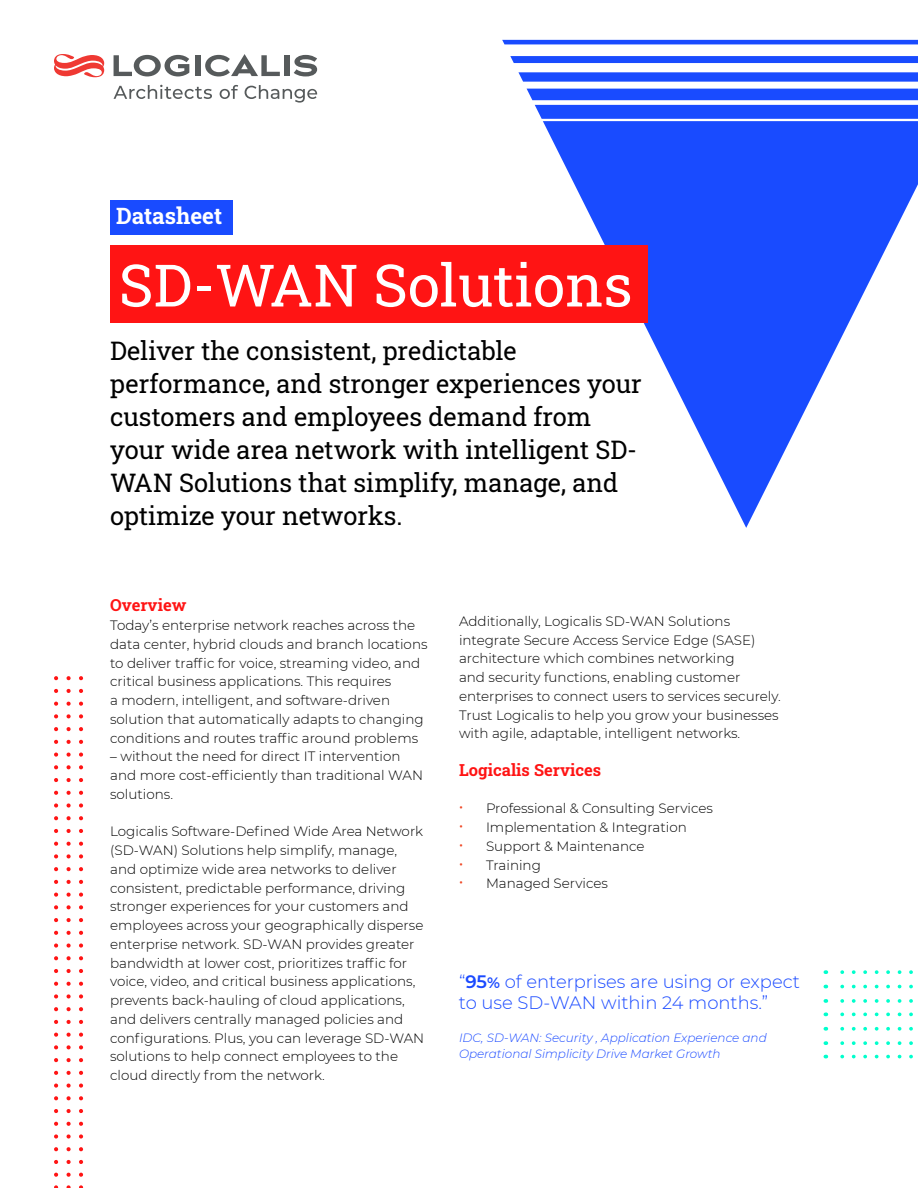
<style>
.page{position:relative;width:918px;height:1188px;background:#fff}
.page>*{position:absolute;margin:0;border:0;box-sizing:border-box;transform-origin:0 0}
.t1{font:58.5px "Roboto Slab";color:#fff}
.t2{font:25.5px/33px "Roboto Slab";color:#000}
.t3{font:700 22.5px "Roboto Slab";color:#fff}
.t4{font:300 18px/21px "Montserrat";color:#1a4aff}
.t5{font:700 16.5px "Roboto Slab";color:#ff1414}
.t6{font:300 13.5px/18.8px "Montserrat";color:#000}
.t7{font:italic 300 12px/16.5px "Montserrat";color:#1a4aff}
.s1{font-weight:600}
.s2{font-weight:600;font-size:15px}
</style>
<div class="page">
<svg style="left:66px;top:688px;width:5px;height:500px"></svg>
<svg style="left:54px;top:688px;width:4px;height:500px"></svg>
<svg style="left:79px;top:688px;width:4px;height:500px"></svg>
<div style="left:110px;top:201px;width:122px;height:34px;background:#194bff"></div>
<div style="left:195px;top:55px;width:5px;height:21px;background:#565a5b"></div>
<div style="left:284px;top:55px;width:5px;height:21px;background:#565a5b"></div>
<svg style="left:114px;top:55px;width:75px;height:21px"></svg>
<svg style="left:205px;top:54px;width:75px;height:22px"></svg>
<svg style="left:294px;top:55px;width:23px;height:21px"></svg>
<svg style="left:54px;top:54px;width:50px;height:23px"></svg>
<svg style="left:114px;top:85px;width:98px;height:14px"></svg>
<svg style="left:220px;top:85px;width:18px;height:14px"></svg>
<svg style="left:245px;top:85px;width:72px;height:18px"></svg>
<svg style="left:502px;top:40px;width:416px;height:488px"></svg>
<div style="left:110px;top:245px;width:538px;height:78px;background:#ff1414"></div>
<svg style="left:825px;top:970px;width:88px;height:4px"></svg>
<svg style="left:825px;top:985px;width:88px;height:3px"></svg>
<svg style="left:825px;top:999px;width:88px;height:4px"></svg>
<svg style="left:825px;top:1013px;width:88px;height:3px"></svg>
<svg style="left:825px;top:1027px;width:88px;height:4px"></svg>
<svg style="left:825px;top:1041px;width:88px;height:4px"></svg>
<svg style="left:825px;top:1055px;width:88px;height:3px"></svg>
<h3 class="t3" style="left:116px;top:201px;width:108px">Datasheet</h3>
<h1 class="t1" style="left:119px;top:245px;width:515px">SD-WAN Solutions</h1>
<h2 class="t2" style="left:110px;top:333px;width:533px">Deliver the consistent, predictable performance, and stronger experiences your customers and employees demand from your wide area network with intelligent SD-WAN Solutions that simplify, manage, and optimize your networks.</h2>
<p class="t5" style="left:110px;top:594px;width:78px">Overview</p>
<p class="t6" style="left:110px;top:615px;width:319px">Today’s enterprise network reaches across the data center, hybrid clouds and branch locations to deliver traffic for voice, streaming video, and critical business applications. This requires<br>a modern, intelligent, and software-driven solution that automatically adapts to changing conditions and routes traffic around problems</p>
<p class="t6" style="left:110px;top:747px;width:314px">– without the need for direct IT intervention and more cost-efficiently than traditional WAN solutions.</p>
<p class="t6" style="left:110px;top:822px;width:316px">Logicalis Software-Defined Wide Area Network (SD-WAN) Solutions help simplify, manage, and optimize wide area networks to deliver consistent, predictable performance, driving stronger experiences for your customers and employees across your geographically disperse enterprise network. SD-WAN provides greater bandwidth at lower cost, prioritizes traffic for voice, video, and critical business applications, prevents back-hauling of cloud applications, and delivers centrally managed policies and configurations. Plus, you can leverage SD-WAN solutions to help connect employees to the cloud directly from the network.</p>
<p class="t6" style="left:459px;top:611px;width:323px">Additionally, Logicalis SD-WAN Solutions integrate Secure Access Service Edge (SASE) architecture which combines networking<br>and security functions, enabling customer enterprises to connect users to services securely.<br>Trust Logicalis to help you grow your businesses with agile, adaptable, intelligent networks.</p>
<p class="t5" style="left:459px;top:759px;width:144px">Logicalis Services</p>
<p class="t6" style="left:486px;top:799px;width:228px">Professional &amp; Consulting Services<br>Implementation &amp; Integration<br>Support &amp; Maintenance<br>Training<br>Managed Services</p>
<h3 class="t4" style="left:459px;top:970px;width:343px">“<span class="s1">95</span><span class="s2">%</span> of enterprises are using or expect to use SD-WAN within 24 months.”</h3>
<p class="t7" style="left:459px;top:1029px;width:309px">IDC, SD-WAN: Security , Application Experience and<br>Operational Simplicity Drive Market Growth</p>
</div>
